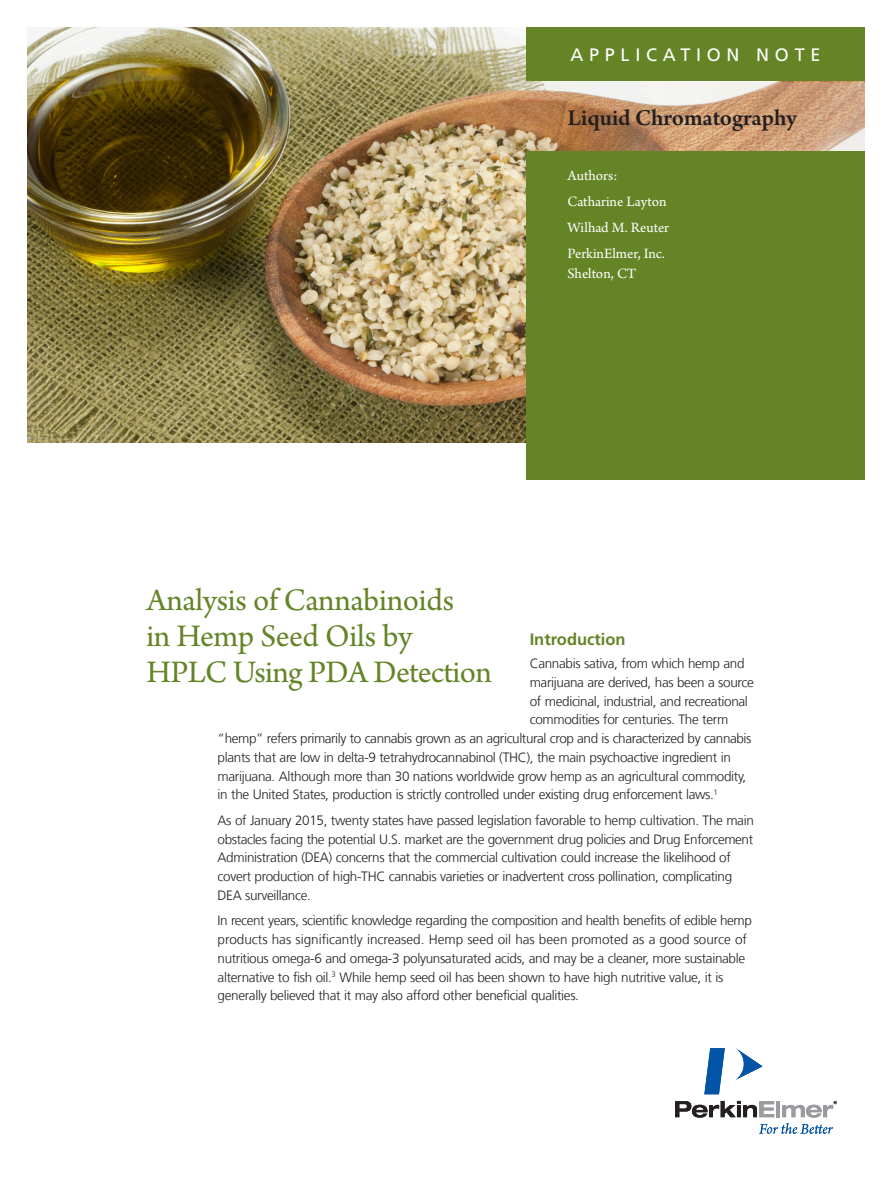
<style>
.page{position:relative;width:891px;height:1188px;background:#fff}
.page>*{position:absolute;margin:0;border:0;box-sizing:border-box;transform-origin:0 0}
.Intro_Head{font:33px/36px "Arno Pro";letter-spacing:-.015em;color:#648426}
.Product_header{font:600 24px "Arno Pro";color:#231f20}
.t1{font:18px "Frutiger LT Com";letter-spacing:.32em;color:#fff}
.table{font:700 16.5px "Frutiger LT Com";color:#648426}
.Body{font:15px/19.5px "Arno Pro";color:#fff}
.Author_Contributor_A{font:15px "Arno Pro";letter-spacing:-.005em;color:#fff}
.Paragraph_Head{font:300 13.5px/18.8px "Frutiger LT Com";letter-spacing:-.025em;color:#231f20}
</style>
<div class="page">
<img style="left:28px;top:27px;width:837px;height:416px">
<svg style="left:526px;top:82px;width:339px;height:69px;background:#cda585"></svg>
<div style="left:526px;top:151px;width:339px;height:329px;background:#648426"></div>
<svg style="left:736px;top:1048px;width:27px;height:32px"></svg>
<svg style="left:704px;top:1048px;width:21px;height:46px"></svg>
<svg style="left:675px;top:1101px;width:162px;height:33px"></svg>
<div style="left:526px;top:27px;width:339px;height:54px;background:#648426"></div>
<p class="t1" style="left:570px;top:44px;width:252px">APPLICATION NOTE</p>
<p class="Product_header" style="left:567px;top:104px;width:231px">Liquid Chromatography</p>
<p class="Body" style="left:568px;top:166px;width:51px">Authors:</p>
<p class="Author_Contributor_A" style="left:568px;top:193px;width:101px">Catharine Layton</p>
<p class="Author_Contributor_A" style="left:568px;top:219px;width:103px">Wilhad M. Reuter</p>
<p class="Body" style="left:568px;top:245px;width:99px">PerkinElmer, Inc.<br>Shelton, CT</p>
<p class="Intro_Head" style="left:146px;top:584px;width:347px">Analysis of Cannabinoids<br>in Hemp Seed Oils by<br>HPLC Using PDA Detection</p>
<p class="table" style="left:530px;top:630px;width:97px">Introduction</p>
<p class="Paragraph_Head" style="left:530px;top:654px;width:216px">Cannabis sativa, from which hemp and</p>
<p class="Paragraph_Head" style="left:530px;top:673px;width:226px">marijuana are derived, has been a source</p>
<p class="Paragraph_Head" style="left:530px;top:692px;width:220px">of medicinal, industrial, and recreational</p>
<p class="Paragraph_Head" style="left:530px;top:711px;width:200px">commodities for centuries. The term</p>
<p class="Paragraph_Head" style="left:218px;top:729px;width:535px">“hemp” refers primarily to cannabis grown as an agricultural crop and is characterized by cannabis</p>
<p class="Paragraph_Head" style="left:218px;top:748px;width:515px">plants that are low in delta-9 tetrahydrocannabinol (THC), the main psychoactive ingredient in</p>
<p class="Paragraph_Head" style="left:218px;top:767px;width:530px">marijuana. Although more than 30 nations worldwide grow hemp as an agricultural commodity,</p>
<p class="Paragraph_Head" style="left:218px;top:786px;width:502px">in the United States, production is strictly controlled under existing drug enforcement laws.<sup>1</sup></p>
<p class="Paragraph_Head" style="left:218px;top:811px;width:538px">As of January 2015, twenty states have passed legislation favorable to hemp cultivation. The main obstacles facing the potential U.S. market are the government drug policies and Drug Enforcement Administration (DEA) concerns that the commercial cultivation could increase the likelihood of covert production of high-THC cannabis varieties or inadvertent cross pollination, complicating DEA surveillance.</p>
<p class="Paragraph_Head" style="left:218px;top:912px;width:536px">In recent years, scientific knowledge regarding the composition and health benefits of edible hemp products has significantly increased. Hemp seed oil has been promoted as a good source of nutritious omega-6 and omega-3 polyunsaturated acids, and may be a cleaner, more sustainable alternative to fish oil.<sup>3</sup> While hemp seed oil has been shown to have high nutritive value, it is generally believed that it may also afford other beneficial qualities.</p>
</div>
